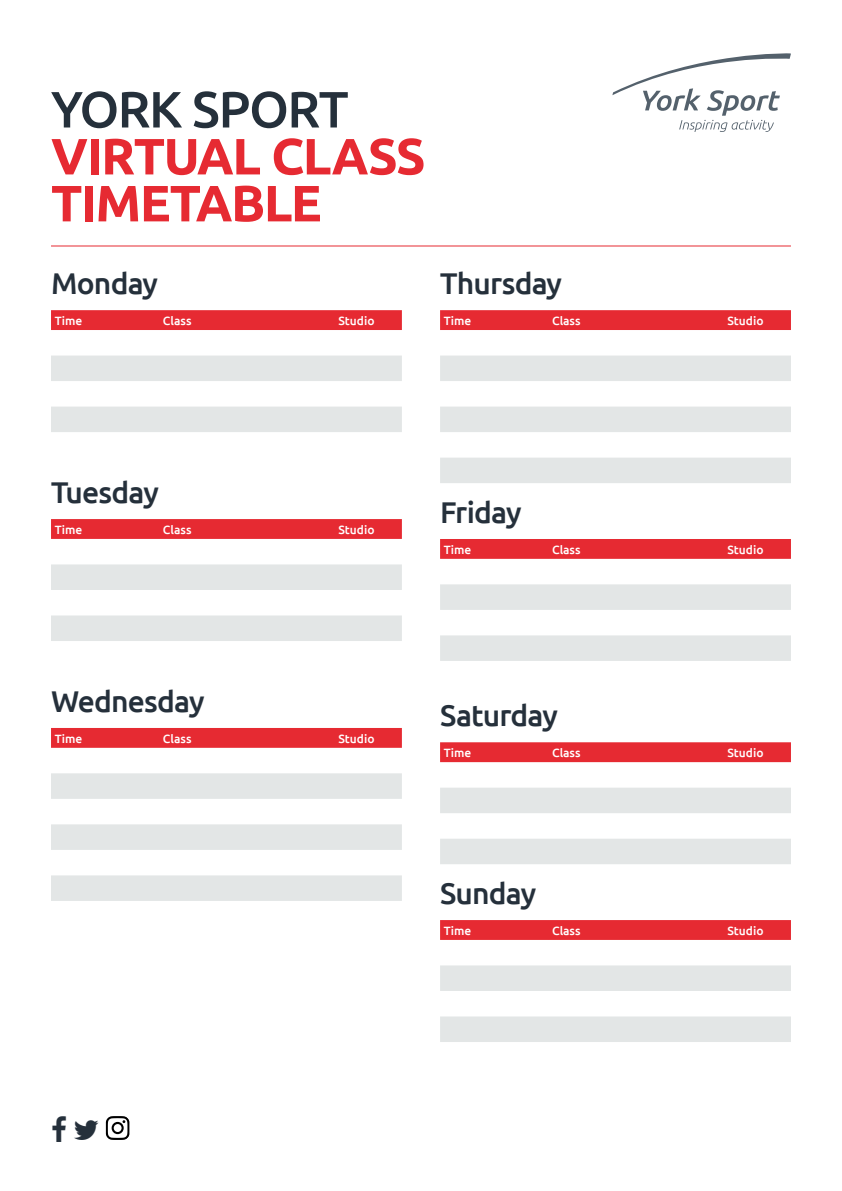
<style>
.page{position:relative;width:842px;height:1191px;background:#fff}
.page>*{position:absolute;margin:0;border:0;box-sizing:border-box;transform-origin:0 0}
.t1{font:700 51px/46.9px "Ubuntu";letter-spacing:-.03em;color:#e62a32}
.t2{font:500 51px "Ubuntu";letter-spacing:-.025em;color:#25303b}
.t3{font:500 30px "Ubuntu";letter-spacing:-.03em;color:#25303b}
.t4{font:500 12px "Ubuntu";color:#fff}
</style>
<div class="page">
<svg style="left:106px;top:1116px;width:24px;height:24px"></svg>
<div style="left:51px;top:310px;width:351px;height:20px;background:#e62a32"></div>
<div style="left:51px;top:355px;width:351px;height:26px;background:#e3e6e6"></div>
<div style="left:51px;top:406px;width:351px;height:26px;background:#e3e6e6"></div>
<div style="left:440px;top:539px;width:351px;height:20px;background:#e62a32"></div>
<div style="left:440px;top:584px;width:351px;height:26px;background:#e3e6e6"></div>
<div style="left:440px;top:635px;width:351px;height:26px;background:#e3e6e6"></div>
<svg style="left:51px;top:519px;width:351px;height:20px;background:#e62b33"></svg>
<div style="left:51px;top:564px;width:351px;height:26px;background:#e3e6e6"></div>
<div style="left:51px;top:615px;width:351px;height:26px;background:#e3e6e6"></div>
<div style="left:440px;top:742px;width:351px;height:20px;background:#e62a32"></div>
<div style="left:440px;top:788px;width:351px;height:25px;background:#e3e6e6"></div>
<div style="left:440px;top:839px;width:351px;height:25px;background:#e3e6e6"></div>
<div style="left:51px;top:728px;width:351px;height:20px;background:#e62a32"></div>
<div style="left:51px;top:773px;width:351px;height:26px;background:#e3e6e6"></div>
<svg style="left:51px;top:824px;width:351px;height:77px"></svg>
<svg style="left:440px;top:920px;width:351px;height:20px;background:#e62b33"></svg>
<div style="left:440px;top:965px;width:351px;height:26px;background:#e3e6e6"></div>
<div style="left:440px;top:1016px;width:351px;height:26px;background:#e3e6e6"></div>
<div style="left:440px;top:310px;width:351px;height:20px;background:#e62a32"></div>
<div style="left:440px;top:355px;width:351px;height:26px;background:#e3e6e6"></div>
<svg style="left:440px;top:406px;width:351px;height:77px"></svg>
<hr style="left:51px;top:245px;width:740px;height:1px;background:#e62a32">
<svg style="left:612px;top:53px;width:179px;height:79px"></svg>
<h1 class="t2" style="left:51px;top:77px;width:299px">YORK SPORT</h1>
<h1 class="t1" style="left:51px;top:132px;width:376px">VIRTUAL CLASS<br>TIMETABLE</h1>
<h2 class="t3" style="left:51px;top:264px;width:109px">Monday</h2>
<p class="t4" style="left:55px;top:313px;width:29px">Time</p>
<p class="t4" style="left:163px;top:313px;width:30px">Class</p>
<p class="t4" style="left:338px;top:313px;width:38px">Studio</p>
<h2 class="t3" style="left:440px;top:264px;width:124px">Thursday</h2>
<p class="t4" style="left:444px;top:313px;width:29px">Time</p>
<p class="t4" style="left:552px;top:313px;width:30px">Class</p>
<p class="t4" style="left:727px;top:313px;width:38px">Studio</p>
<h2 class="t3" style="left:51px;top:473px;width:109px">Tuesday</h2>
<p class="t4" style="left:55px;top:522px;width:29px">Time</p>
<p class="t4" style="left:163px;top:522px;width:30px">Class</p>
<p class="t4" style="left:338px;top:522px;width:38px">Studio</p>
<h2 class="t3" style="left:51px;top:682px;width:155px">Wednesday</h2>
<p class="t4" style="left:55px;top:730px;width:29px">Time</p>
<p class="t4" style="left:163px;top:730px;width:30px">Class</p>
<p class="t4" style="left:338px;top:730px;width:38px">Studio</p>
<h2 class="t3" style="left:440px;top:493px;width:83px">Friday</h2>
<p class="t4" style="left:444px;top:542px;width:29px">Time</p>
<p class="t4" style="left:552px;top:542px;width:30px">Class</p>
<p class="t4" style="left:727px;top:542px;width:38px">Studio</p>
<h2 class="t3" style="left:440px;top:696px;width:120px">Saturday</h2>
<p class="t4" style="left:444px;top:745px;width:29px">Time</p>
<p class="t4" style="left:552px;top:745px;width:30px">Class</p>
<p class="t4" style="left:727px;top:745px;width:38px">Studio</p>
<h2 class="t3" style="left:440px;top:874px;width:98px">Sunday</h2>
<p class="t4" style="left:444px;top:922px;width:29px">Time</p>
<p class="t4" style="left:552px;top:922px;width:30px">Class</p>
<p class="t4" style="left:727px;top:922px;width:38px">Studio</p>
</div>
